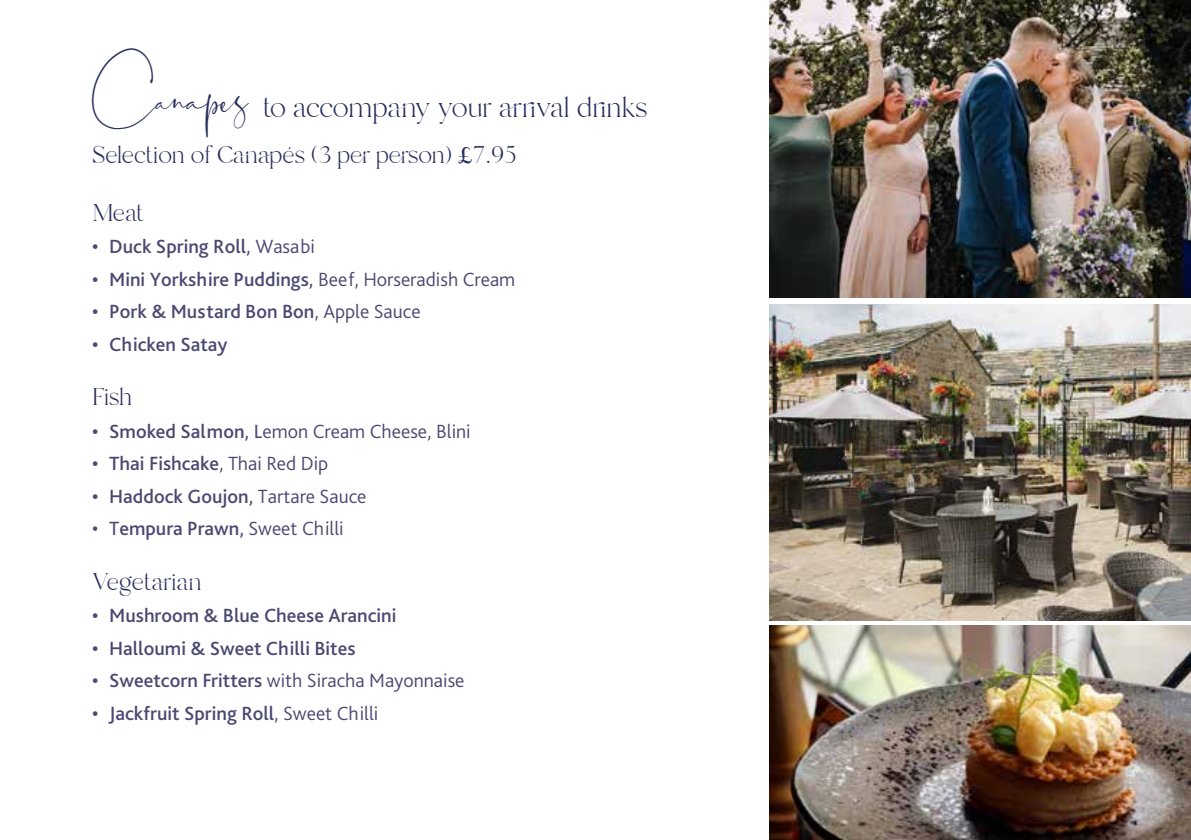
<style>
.page{position:relative;width:1191px;height:840px;background:#fff}
.page>*{position:absolute;margin:0;border:0;box-sizing:border-box;transform-origin:0 0}
.t1{font:28px "Branch";color:#272e5b}
.t2{font:24px "Branch";color:#272e5b}
.t3{font:500 20px "Bliss Pro";color:#4a4972}
.t4{font:300 20px "Bliss Pro";color:#4a4972}
.s1{font-family:"Santorini";font-size:36px}
.s2{font-family:"Perpetua";font-size:32px}
.s3{font-weight:400}
.s4{font-weight:300}
.s5{font-weight:500}
</style>
<div class="page">
<img style="left:769px;top:0;width:422px;height:298px">
<img style="left:770px;top:305px;width:421px;height:314px">
<img style="left:770px;top:625px;width:421px;height:214px">
<h1 class="t1" style="left:92px;top:93px;width:557px"><span class="s1">Canapes</span> to accompany your arrival drinks</h1>
<p class="t2" style="left:92px;top:142px;width:426px">Selection of Canapés (3 per person) <span class="s2">£</span>7.95</p>
<p class="t2" style="left:92px;top:200px;width:54px">Meat</p>
<p class="t3" style="left:92px;top:234px;width:224px">• Duck Spring Roll<span class="s3">,</span> <span class="s4">Wasabi</span></p>
<p class="t3" style="left:92px;top:266px;width:424px">• Mini Yorkshire Puddings<span class="s3">,</span> <span class="s4">Beef, Horseradish Cream</span></p>
<p class="t3" style="left:92px;top:299px;width:330px">• Pork &amp; Mustard Bon Bon<span class="s4">, Apple Sauce</span></p>
<p class="t3" style="left:92px;top:331px;width:137px">• Chicken Satay</p>
<p class="t2" style="left:92px;top:384px;width:41px">Fish</p>
<p class="t4" style="left:92px;top:418px;width:380px"><span class="s5">• Smoked Salmon</span><span class="s3">, L</span>emon Cream Cheese, Blini</p>
<p class="t3" style="left:92px;top:451px;width:238px">• Thai Fishcake<span class="s4">, Thai Red Dip</span></p>
<p class="t3" style="left:92px;top:483px;width:276px">• Haddock Goujon<span class="s3">,</span> <span class="s4">Tartare Sauce</span></p>
<p class="t3" style="left:92px;top:516px;width:253px"><span class="s3">• T</span>empura Prawn<span class="s3">,</span> <span class="s4">Sweet Chilli</span></p>
<p class="t2" style="left:92px;top:568px;width:110px">Vegetarian</p>
<p class="t3" style="left:92px;top:603px;width:306px">• Mushroom &amp; Blue Cheese Arancini</p>
<p class="t3" style="left:92px;top:635px;width:265px">• Halloumi &amp; Sweet Chilli Bites</p>
<p class="t4" style="left:92px;top:668px;width:374px"><span class="s5">• Sweetcorn Fritters</span> with Siracha Mayonnaise</p>
<p class="t3" style="left:92px;top:700px;width:288px">• Jackfruit Spring Roll<span class="s4">, Sweet Chilli</span></p>
</div>
